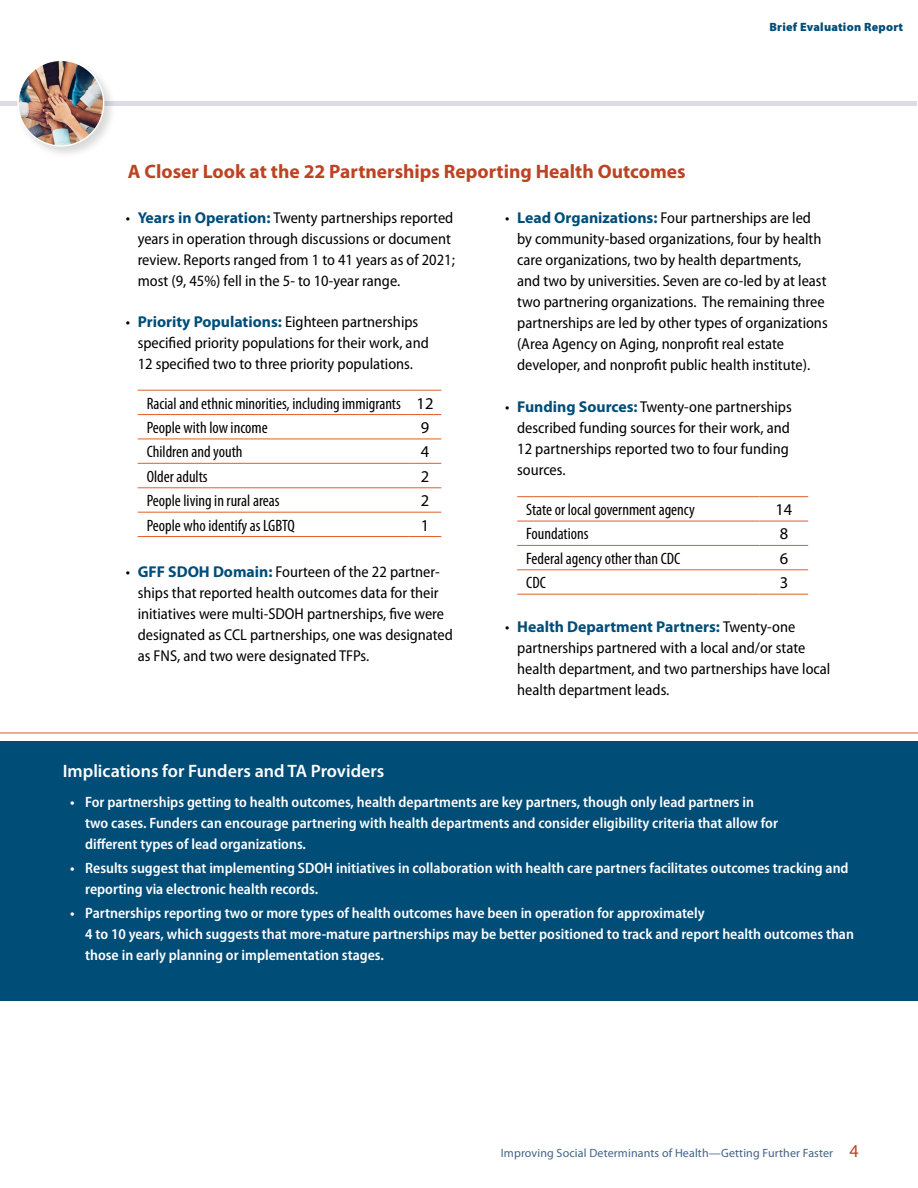
<style>
.page{position:relative;width:918px;height:1188px;background:#fff}
.page>*{position:absolute;margin:0;border:0;box-sizing:border-box;transform-origin:0 0}
.t1{font:700 19.5px "Myriad Pro";color:#bc4323}
.t2{font:600 18px "Myriad Pro";color:#fff}
.t3{font:condensed 16.5px "Myriad Pro";color:#000}
.t4{font:16.5px "Myriad Pro";color:#000}
.t5{font:semi-condensed 15.75px/21px "Myriad Pro";color:#000}
.t6{font:600 semi-condensed 15px/21px "Myriad Pro";color:#fff}
.t7{font:12px "Myriad Pro";letter-spacing:.01em;color:#42628a}
.t8{font:900 12px "Myriad Pro";letter-spacing:.02em;color:#004d78}
.s1{font-weight:700;font-stretch:normal;color:#004d78}
.s2{font-stretch:normal}
.s3{font-size:18px;color:#bc4323}
</style>
<div class="page">
<div style="left:0;top:741px;width:918px;height:259px;background:#004d78"></div>
<hr style="left:0;top:733px;width:918px;height:1px;background:#e15e25">
<hr style="left:138px;top:414px;width:271px;height:1px;background:#e15e25">
<hr style="left:138px;top:439px;width:271px;height:1px;background:#e15e25">
<hr style="left:138px;top:463px;width:271px;height:1px;background:#e15e25">
<hr style="left:138px;top:487px;width:271px;height:1px;background:#e15e25">
<hr style="left:138px;top:512px;width:271px;height:1px;background:#e15e25">
<hr style="left:138px;top:536px;width:271px;height:1px;background:#e15e25">
<hr style="left:409px;top:536px;width:32px;height:1px;background:#e15e25">
<hr style="left:138px;top:390px;width:271px;height:1px;background:#e15e25">
<hr style="left:409px;top:390px;width:32px;height:1px;background:#e15e25">
<hr style="left:409px;top:414px;width:32px;height:1px;background:#e15e25">
<hr style="left:409px;top:439px;width:32px;height:1px;background:#e15e25">
<hr style="left:409px;top:463px;width:32px;height:1px;background:#e15e25">
<hr style="left:409px;top:487px;width:32px;height:1px;background:#e15e25">
<hr style="left:409px;top:512px;width:32px;height:1px;background:#e15e25">
<hr style="left:517px;top:521px;width:243px;height:1px;background:#e15e25">
<hr style="left:517px;top:545px;width:243px;height:1px;background:#e15e25">
<hr style="left:517px;top:569px;width:243px;height:1px;background:#e15e25">
<hr style="left:517px;top:594px;width:243px;height:1px;background:#e15e25">
<hr style="left:517px;top:496px;width:243px;height:1px;background:#e15e25">
<hr style="left:760px;top:496px;width:48px;height:1px;background:#e15e25">
<hr style="left:760px;top:521px;width:48px;height:1px;background:#e15e25">
<hr style="left:760px;top:545px;width:48px;height:1px;background:#e15e25">
<hr style="left:760px;top:569px;width:48px;height:1px;background:#e15e25">
<hr style="left:760px;top:594px;width:48px;height:1px;background:#e15e25">
<hr style="left:0;top:101px;width:916px;height:4px;background:#dbdce5">
<div style="left:15px;top:57px;width:102px;height:102px;background:#000;opacity:.15"></div>
<img style="left:18px;top:60px;width:86px;height:86px;border-radius:43px">
<h3 class="t1" style="left:128px;top:161px;width:559px">A Closer Look at the 22 Partnerships Reporting Health Outcomes</h3>
<p class="t8" style="left:770px;top:20px;width:135px">Brief Evaluation Report</p>
<p class="t5" style="left:138px;top:208px;width:319px;text-indent:-12px">• <span class="s1">Years in Operation:</span> Twenty partnerships reported years in operation through discussions or document review. Reports ranged from 1 to 41 years as of 2021; most (9, 45%) fell in the 5- to 10-year range.</p>
<p class="t5" style="left:138px;top:311px;width:293px;text-indent:-12px">• <span class="s1">Priority Populations:</span> Eighteen partnerships specifed priority populations for their work, and<br>12 specifed two to three priority populations.</p>
<p class="t3" style="left:147px;top:394px;width:288px">Racial and ethnic minorities, including immigrants <span class="s2">12</span></p>
<p class="t3" style="left:147px;top:419px;width:123px">People with low income</p>
<p class="t4" style="left:421px;top:418px;width:10px">9</p>
<p class="t3" style="left:147px;top:443px;width:97px">Children and youth</p>
<p class="t4" style="left:421px;top:443px;width:10px">4</p>
<p class="t3" style="left:147px;top:467px;width:63px">Older adults</p>
<p class="t4" style="left:421px;top:467px;width:10px">2</p>
<p class="t3" style="left:147px;top:492px;width:134px">People living in rural areas</p>
<p class="t4" style="left:421px;top:492px;width:10px">2</p>
<p class="t3" style="left:147px;top:516px;width:150px">People who identify as LGBTQ</p>
<p class="t4" style="left:421px;top:516px;width:10px">1</p>
<p class="t5" style="left:138px;top:562px;width:317px;text-indent:-12px">• <span class="s1">GFF SDOH Domain:</span> Fourteen of the 22 partner&shy;ships that reported health outcomes data for their initiatives were multi-SDOH partnerships, fve were designated as CCL partnerships, one was designated as FNS, and two were designated TFPs.</p>
<p class="t5" style="left:517px;top:208px;width:312px;text-indent:-12px">• <span class="s1">Lead Organizations:</span> Four partnerships are led by community-based organizations, four by health care organizations, two by health departments, and two by universities. Seven are co-led by at least two partnering organizations. The remaining three partnerships are led by other types of organizations (Area Agency on Aging, nonproft real estate developer, and nonproft public health institute).</p>
<p class="t5" style="left:517px;top:397px;width:276px;text-indent:-12px">• <span class="s1">Funding Sources:</span> Twenty-one partnerships described funding sources for their work, and 12 partnerships reported two to four funding sources.</p>
<p class="t3" style="left:526px;top:501px;width:170px">State or local government agency</p>
<p class="t4" style="left:775px;top:501px;width:18px">14</p>
<p class="t3" style="left:526px;top:525px;width:64px">Foundations</p>
<p class="t4" style="left:780px;top:525px;width:10px">8</p>
<p class="t3" style="left:526px;top:549px;width:156px">Federal agency other than CDC</p>
<p class="t4" style="left:780px;top:549px;width:10px">6</p>
<p class="t3" style="left:526px;top:574px;width:21px">CDC</p>
<p class="t4" style="left:780px;top:574px;width:10px">3</p>
<p class="t5" style="left:517px;top:617px;width:315px;text-indent:-12px">• <span class="s1">Health Department Partners:</span> Twenty-one partnerships partnered with a local and/or state health department, and two partnerships have local health department leads.</p>
<h4 class="t2" style="left:63px;top:761px;width:323px">Implications for Funders and TA Providers</h4>
<p class="t6" style="left:85px;top:792px;width:694px;text-indent:-15px">• For partnerships getting to health outcomes, health departments are key partners, though only lead partners in two cases. Funders can encourage partnering with health departments and consider eligibility criteria that allow for diferent types of lead organizations.</p>
<p class="t6" style="left:85px;top:858px;width:765px;text-indent:-15px">• Results suggest that implementing SDOH initiatives in collaboration with health care partners facilitates outcomes tracking and reporting via electronic health records.</p>
<p class="t6" style="left:85px;top:903px;width:770px;text-indent:-15px">• Partnerships reporting two or more types of health outcomes have been in operation for approximately<br>4 to 10 years, which suggests that more-mature partnerships may be better positioned to track and report health outcomes than those in early planning or implementation stages.</p>
<p class="t7" style="left:501px;top:1146px;width:359px">Improving Social Determinants of Health—Getting Further Faster <span class="s3">4</span></p>
</div>
